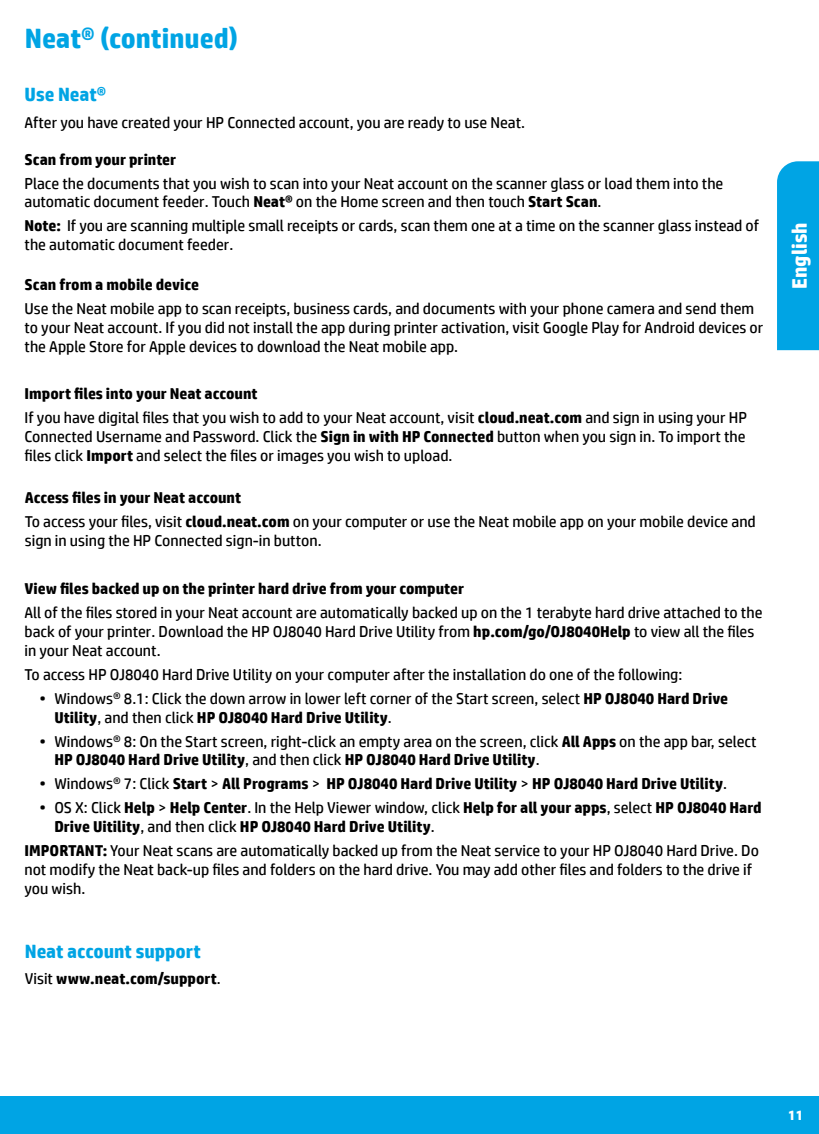
<style>
.page{position:relative;width:819px;height:1134px;background:#fff}
.page>*{position:absolute;margin:0;border:0;box-sizing:border-box;transform-origin:0 0}
.t1{font:700 28px "HP Simplified";color:#00a4e4}
.t2{font:700 21px "HP Simplified";color:#fff}
.t3{font:700 19.25px "HP Simplified";color:#00a4e4}
.t4{font:15.75px/18.9px "HP Simplified";color:#000}
.t5{font:700 15.75px/18.9px "HP Simplified";color:#000}
.t6{font:700 14px "HP Simplified";color:#fff}
.s1{font-weight:700}
.s2{font-weight:400}
</style>
<div class="page">
<div style="left:777px;top:161px;width:42px;height:189px;background:#00a4e4"></div>
<div style="left:0;top:1096px;width:819px;height:38px;background:#00a4e4"></div>
<h1 class="t1" style="left:25px;top:20px;width:215px">Neat® (continued)</h1>
<p class="t3" style="left:25px;top:82px;width:83px">Use Neat®</p>
<p class="t4" style="left:25px;top:112px;width:502px">After you have created your HP Connected account, you are ready to use Neat.</p>
<p class="t5" style="left:25px;top:150px;width:153px">Scan from your printer</p>
<p class="t4" style="left:25px;top:173px;width:700px">Place the documents that you wish to scan into your Neat account on the scanner glass or load them into the automatic document feeder. Touch <span class="s1">Neat®</span> on the Home screen and then touch <span class="s1">Start Scan</span>.</p>
<p class="t4" style="left:25px;top:216px;width:736px"><span class="s1">Note:</span> If you are scanning multiple small receipts or cards, scan them one at a time on the scanner glass instead of the automatic document feeder.</p>
<p class="t5" style="left:25px;top:275px;width:176px">Scan from a mobile device</p>
<p class="t4" style="left:25px;top:299px;width:740px">Use the Neat mobile app to scan receipts, business cards, and documents with your phone camera and send them to your Neat account. If you did not install the app during printer activation, visit Google Play for Android devices or the Apple Store for Apple devices to download the Neat mobile app.</p>
<p class="t4" style="left:25px;top:382px;width:724px;line-height:23.8px"><span class="s1">Import files into your Neat account<br></span>If you have digital files that you wish to add to your Neat account, visit <span class="s1">cloud.neat.com</span> and sign in using your HP</p>
<p class="t4" style="left:25px;top:427px;width:723px">Connected Username and Password. Click the <span class="s1">Sign in with HP Connected</span> button when you sign in. To import the files click <span class="s1">Import</span> and select the files or images you wish to upload.</p>
<p class="t4" style="left:25px;top:486px;width:733px;line-height:23.8px"><span class="s1">Access files in your Neat account<br></span>To access your files, visit <span class="s1">cloud.neat.com</span> on your computer or use the Neat mobile app on your mobile device and</p>
<p class="t4" style="left:25px;top:531px;width:298px">sign in using the HP Connected sign-in button.</p>
<p class="t5" style="left:25px;top:580px;width:441px">View files backed up on the printer hard drive from your computer</p>
<p class="t4" style="left:25px;top:603px;width:739px">All of the files stored in your Neat account are automatically backed up on the 1 terabyte hard drive attached to the back of your printer. Download the HP OJ8040 Hard Drive Utility from <span class="s1">hp.com/go/OJ8040Help</span> to view all the files in your Neat account.</p>
<p class="t4" style="left:25px;top:665px;width:659px">To access HP OJ8040 Hard Drive Utility on your computer after the installation do one of the following:</p>
<p class="t4" style="left:54px;top:689px;width:675px;text-indent:-15px">• Windows® 8.1: Click the down arrow in lower left corner of the Start screen, select <span class="s1">HP OJ8040 Hard Drive<br>Utility</span>, and then click <span class="s1">HP OJ8040 Hard Drive Utility</span>.</p>
<p class="t4" style="left:54px;top:731px;width:704px;text-indent:-15px">• Windows® 8: On the Start screen, right-click an empty area on the screen, click <span class="s1">All Apps</span> on the app bar, select<br><span class="s1">HP OJ8040 Hard Drive Utility</span>, and then click <span class="s1">HP OJ8040 Hard Drive Utility</span>.</p>
<p class="t5" style="left:39px;top:774px;width:689px"><span class="s2">• Windows® 7: Click</span> Start <span class="s2">&gt;</span> All Programs <span class="s2">&gt;</span> HP OJ8040 Hard Drive Utility <span class="s2">&gt;</span> HP OJ8040 Hard Drive Utility<span class="s2">.</span></p>
<p class="t5" style="left:54px;top:798px;width:709px;text-indent:-15px"><span class="s2">• OS X: Click</span> Help <span class="s2">&gt;</span> Help Center<span class="s2">. In the Help Viewer window, click</span> Help for all your apps<span class="s2">, select</span> HP OJ8040 Hard<br>Drive Uitility<span class="s2">, and then click</span> HP OJ8040 Hard Drive Utility<span class="s2">.</span></p>
<p class="t4" style="left:25px;top:841px;width:736px"><span class="s1">IMPORTANT:</span> Your Neat scans are automatically backed up from the Neat service to your HP OJ8040 Hard Drive. Do not modify the Neat back-up files and folders on the hard drive. You may add other files and folders to the drive if you wish.</p>
<p class="t3" style="left:25px;top:939px;width:178px">Neat account support</p>
<p class="t5" style="left:25px;top:969px;width:198px"><span class="s2">Visit</span> www.neat.com/support<span class="s2">.</span></p>
<h2 class="t2" style="left:786px;top:289px;width:68px;rotate:-90deg">English</h2>
<p class="t6" style="left:788px;top:1106px;width:17px">11</p>
</div>
